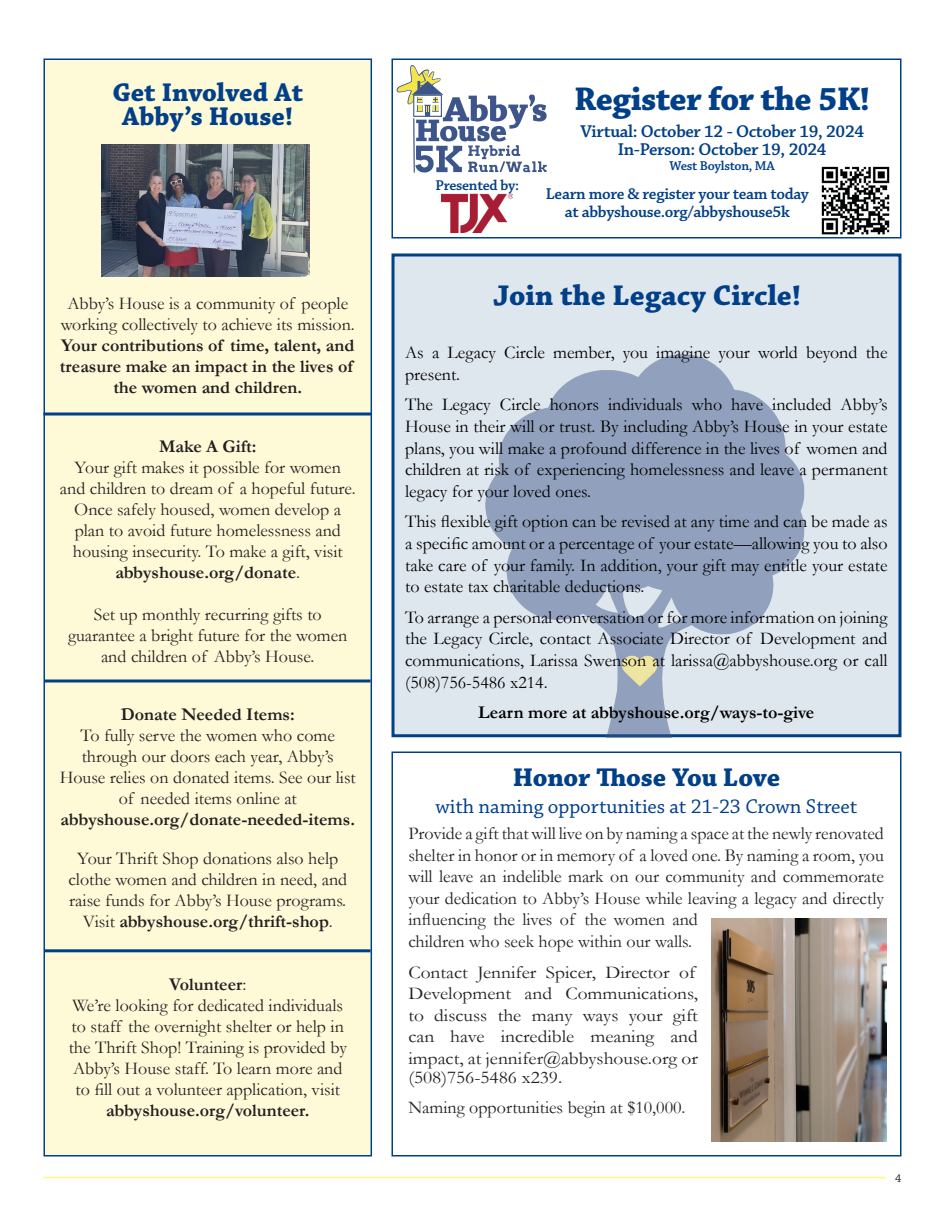
<style>
.page{position:relative;width:945px;height:1215px;background:#fff}
.page>*{position:absolute;margin:0;border:0;box-sizing:border-box;transform-origin:0 0}
.Box_Notation{font:700 34.5px "Chaparral Pro";letter-spacing:-.02em;color:#013f88}
.t1{font:700 30px "Chaparral Pro";color:#013f88}
.t2{font:700 27px "Chaparral Pro";color:#013f88}
.t3{font:21px "Chaparral Pro";letter-spacing:-.005em;color:#013f88}
.Box_Notation-2{font:18px/21.6px "Garamond";color:#231f20}
.Box_Notation-3{font:18px/21.6px "Garamond";color:#000;text-align:justify}
.t4{font:700 18px/21px "Garamond";color:#231f20;text-align:center}
.Box_Notation-4{font:18px/21.6px "Garamond";color:#231f20;scale:1.08 1}
.Box_Notation-5{font:600 18px "Chaparral Pro";letter-spacing:-.02em;color:#013f88}
.Box_Notation-6{font:700 18px "Garamond";color:#000}
.Box_Notation-7{font:600 16.5px/18px "Chaparral Pro";letter-spacing:-.02em;color:#013f88;text-align:center}
.Box_Notation-8{font:600 15px "Chaparral Pro";letter-spacing:-.02em;color:#013f88}
.Box_Notation-9{font:600 13.5px "Chaparral Pro";letter-spacing:-.02em;color:#013f88}
.t5{font:12px "Chaparral Pro";color:#231f20}
.s1{font-weight:400}
</style>
<div class="page">
<div style="left:392px;top:752px;width:510px;height:404px;border:2px solid #013f88"></div>
<img style="left:711px;top:918px;width:176px;height:223px">
<div style="left:392px;top:58px;width:510px;height:180px;border:2px solid #013f88"></div>
<hr style="left:44px;top:1177px;width:842px;height:1px;background:#fff683">
<div style="left:392px;top:254px;width:510px;height:483px;background:#dfe7ee;border:3px solid #013f88"></div>
<img style="left:442px;top:354px;width:397px;height:384px">
<div style="left:44px;top:59px;width:327px;height:1097px;background:#fefad8"></div>
<div style="left:44px;top:58px;width:328px;height:1098px;border:2px solid #013f88"></div>
<hr style="left:45px;top:680px;width:326px;height:2px;background:#013f88">
<svg style="left:44px;top:412px;width:327px;height:4px"></svg>
<hr style="left:45px;top:949px;width:326px;height:3px;background:#013f88">
<img style="left:101px;top:145px;width:208px;height:132px">
<svg style="left:397px;top:65px;width:150px;height:108px"></svg>
<img style="left:821px;top:166px;width:69px;height:69px">
<img style="left:442px;top:193px;width:70px;height:40px">
<p class="t2" style="left:112px;top:76px;width:192px">Get Involved At</p>
<p class="t2" style="left:122px;top:100px;width:173px">Abby’s House!</p>
<p class="t4" style="left:60px;top:293px;width:296px"><span class="s1">Abby’s House is a community of people working collectively to achieve its mission.<br></span>Your contributions of time, talent, and treasure make an impact in the lives of the women and children.</p>
<p class="t4" style="left:159px;top:436px;width:99px">Make A Gift:</p>
<p class="Box_Notation-2" style="left:75px;top:456px;width:268px">Your gift makes it possible for women</p>
<p class="Box_Notation-2" style="left:60px;top:477px;width:297px">and children to dream of a hopeful future.</p>
<p class="Box_Notation-2" style="left:74px;top:498px;width:268px">Once safely housed, women develop a</p>
<p class="Box_Notation-2" style="left:75px;top:519px;width:268px">plan to avoid future homelessness and</p>
<p class="Box_Notation-2" style="left:73px;top:540px;width:271px">housing insecurity. To make a gift, visit</p>
<p class="t4" style="left:115px;top:562px;width:186px">abbyshouse.org/donate<span class="s1">.</span></p>
<p class="Box_Notation-2" style="left:94px;top:603px;width:230px">Set up monthly recurring gifts to</p>
<p class="Box_Notation-2" style="left:68px;top:624px;width:281px">guarantee a bright future for the women</p>
<p class="Box_Notation-2" style="left:101px;top:645px;width:215px">and children of Abby’s House.</p>
<p class="t4" style="left:121px;top:704px;width:176px">Donate Needed Items:</p>
<p class="Box_Notation-2" style="left:81px;top:724px;width:256px">To fully serve the women who come</p>
<p class="Box_Notation-2" style="left:82px;top:745px;width:254px">through our doors each year, Abby’s</p>
<p class="Box_Notation-2" style="left:60px;top:766px;width:298px">House relies on donated items. See our list</p>
<p class="Box_Notation-2" style="left:119px;top:787px;width:180px">of needed items online at</p>
<p class="t4" style="left:61px;top:809px;width:296px">abbyshouse.org/donate-needed-items.</p>
<p class="Box_Notation-2" style="left:77px;top:847px;width:263px">Your Thrift Shop donations also help</p>
<p class="Box_Notation-2" style="left:68px;top:868px;width:280px">clothe women and children in need, and</p>
<p class="Box_Notation-2" style="left:69px;top:889px;width:278px">raise funds for Abby’s House programs.</p>
<p class="t4" style="left:83px;top:911px;width:252px"><span class="s1">Visit</span> abbyshouse.org/thrift-shop<span class="s1">.</span></p>
<p class="t4" style="left:169px;top:974px;width:79px">Volunteer<span class="s1">:</span></p>
<p class="Box_Notation-2" style="left:69px;top:995px;width:280px;line-height:21px">We’re looking for dedicated individuals to staff the overnight shelter or help in the Thrift Shop! Training is provided by Abby’s House staff. To learn more and</p>
<p class="Box_Notation-2" style="left:76px;top:1078px;width:266px">to fill out a volunteer application, visit</p>
<p class="t4" style="left:106px;top:1100px;width:205px">abbyshouse.org/volunteer.</p>
<p class="Box_Notation" style="left:574px;top:78px;width:298px">Register for the 5K!</p>
<p class="Box_Notation-8" style="left:436px;top:177px;width:85px">Presented by:</p>
<p class="Box_Notation-5" style="left:580px;top:121px;width:285px">Virtual: October 12 - October 19, 2024</p>
<p class="Box_Notation-5" style="left:618px;top:139px;width:210px">In-Person: October 19, 2024</p>
<p class="Box_Notation-9" style="left:670px;top:158px;width:107px">West Boylston, MA</p>
<p class="Box_Notation-7" style="left:546px;top:185px;width:265px">Learn more &amp; register your team today at abbyshouse.org/abbyshouse5k</p>
<p class="t1" style="left:493px;top:278px;width:310px">Join the Legacy Circle!</p>
<p class="Box_Notation-3" style="left:405px;top:341px;width:484px">As a Legacy Circle member, you imagine your world beyond the present.</p>
<p class="Box_Notation-3" style="left:405px;top:394px;width:484px">The Legacy Circle honors individuals who have included Abby’s House in their will or trust. By including Abby’s House in your estate plans, you will make a profound difference in the lives of women and children at risk of experiencing homelessness and leave a permanent legacy for your loved ones.</p>
<p class="Box_Notation-3" style="left:405px;top:511px;width:484px">This flexible gift option can be revised at any time and can be made as a specific amount or a percentage of your estate—allowing you to also take care of your family. In addition, your gift may entitle your estate to estate tax charitable deductions.</p>
<p class="Box_Notation-3" style="left:405px;top:606px;width:484px">To arrange a personal conversation or for more information on joining the Legacy Circle, contact Associate Director of Development and communications, Larissa Swenson at larissa@abbyshouse.org or call (508)756-5486 x214.</p>
<p class="Box_Notation-6" style="left:478px;top:700px;width:338px">Learn more at abbyshouse.org/ways-to-give</p>
<p class="t2" style="left:513px;top:762px;width:269px">Honor Those You Love</p>
<p class="t3" style="left:436px;top:795px;width:423px">with naming opportunities at 21-23 Crown Street</p>
<p class="Box_Notation-2" style="left:408px;top:822px;width:477px">Provide a gift that will live on by naming a space at the newly renovated shelter in honor or in memory of a loved one. By naming a room, you will leave an indelible mark on our community and commemorate your dedication to Abby’s House while leaving a legacy and directly influencing the lives of the women and<br>children who seek hope within our walls.</p>
<p class="Box_Notation-4" style="left:408px;top:961px;width:270px">Contact Jennifer Spicer, Director of Development and Communications, to discuss the many ways your gift can have incredible meaning and impact, at jennifer@abbyshouse.org or</p>
<p class="Box_Notation-4" style="left:408px;top:1067px;width:144px">(508)756-5486 x239.</p>
<p class="Box_Notation-2" style="left:408px;top:1097px;width:279px">Naming opportunities begin at $10,000.</p>
<p class="t5" style="left:895px;top:1171px;width:8px">4</p>
</div>
